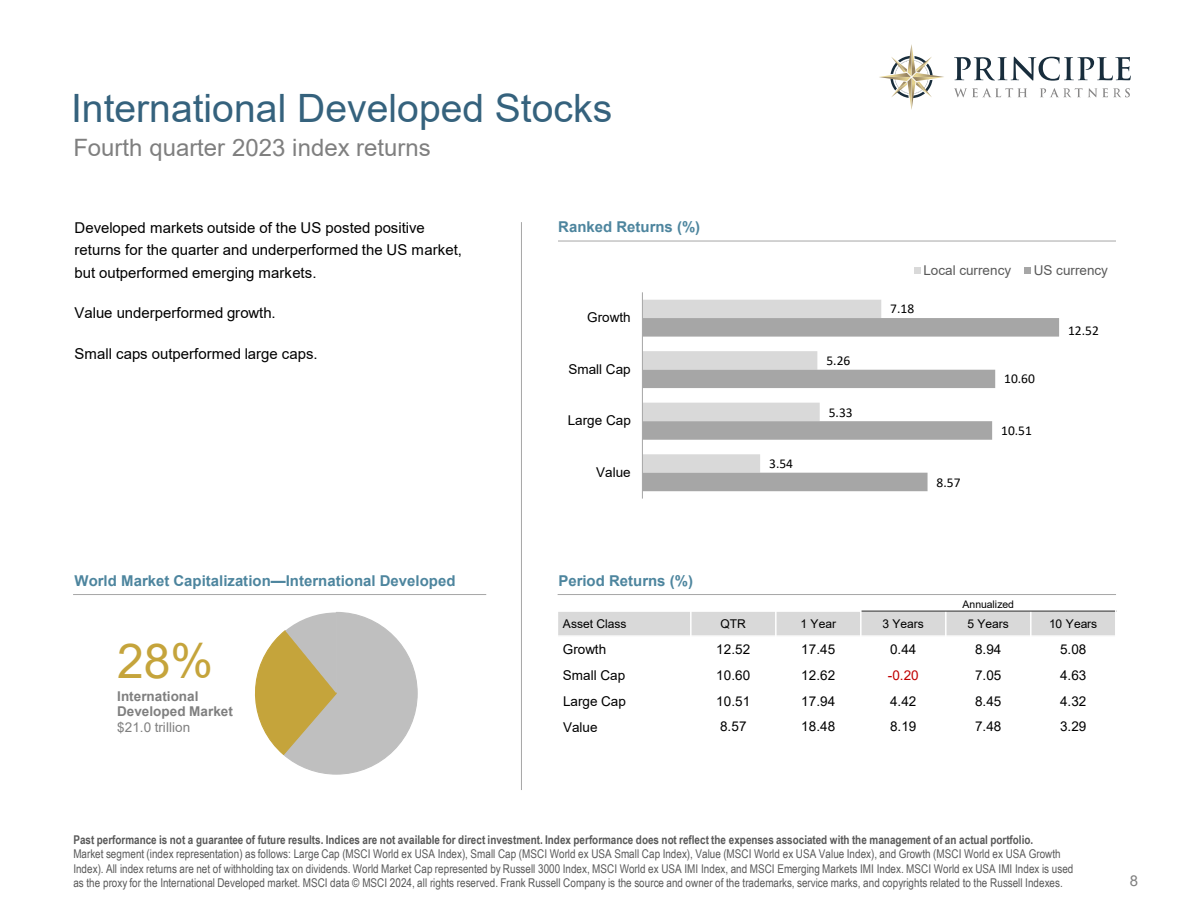
<style>
.page{position:relative;width:1188px;height:918px;background:#fff}
.page>*{position:absolute;margin:0;border:0;box-sizing:border-box;transform-origin:0 0}
.t1{font:48px "Arial";color:#c5a43b}
.t2{font:39px "Arial";color:#35627d}
.t3{font:24px "Arial";color:#7f7f7f}
.t4{font:15px/22.5px "Arial";color:#000}
.t5{font:700 15px "Arial";color:#4d859e}
.t6{font:15px "Arial";color:#7f7f7f}
.t7{font:13.5px "Arial";letter-spacing:.005em;color:#000}
.t8{font:700 13.5px/15.5px "Arial";color:#7f7f7f}
.t9{font:13.5px "Calibri";color:#000}
.t10{font:13.5px "Arial";color:#595959}
.t11{font:13.5px "Arial";color:#c00000}
.t12{font:12px/14.4px "Arial Narrow";letter-spacing:.005em;color:#595959}
.t13{font:12px "Arial";letter-spacing:-.005em;color:#000}
.t14{font:10.5px "Arial";letter-spacing:-.005em;color:#000}
.s1{font-weight:400}
.s2{font-weight:700}
</style>
<div class="page">
<hr style="left:521px;top:222px;width:1px;height:568px;background:#a6a6a6">
<hr style="left:558px;top:594px;width:558px;height:1px;background:#a6a6a6">
<div style="left:557px;top:611px;width:134px;height:25px;background:#d9d9d9"></div>
<div style="left:691px;top:611px;width:85px;height:25px;background:#d9d9d9"></div>
<div style="left:776px;top:611px;width:85px;height:25px;background:#d9d9d9"></div>
<div style="left:861px;top:611px;width:85px;height:25px;background:#d9d9d9"></div>
<div style="left:946px;top:611px;width:85px;height:25px;background:#d9d9d9"></div>
<div style="left:1031px;top:611px;width:85px;height:25px;background:#d9d9d9"></div>
<hr style="left:690px;top:597px;width:2px;height:143px;background:#fff">
<hr style="left:775px;top:597px;width:2px;height:143px;background:#fff">
<hr style="left:860px;top:597px;width:2px;height:143px;background:#fff">
<hr style="left:945px;top:611px;width:2px;height:129px;background:#fff">
<hr style="left:1030px;top:611px;width:2px;height:129px;background:#fff">
<hr style="left:557px;top:610px;width:305px;height:2px;background:#fff">
<hr style="left:862px;top:611px;width:255px;height:1px;background:#404040">
<hr style="left:557px;top:635px;width:560px;height:2px;background:#fff">
<hr style="left:557px;top:597px;width:1px;height:143px;background:#fff">
<hr style="left:1115px;top:597px;width:2px;height:143px;background:#fff">
<svg style="left:255px;top:612px;width:163px;height:163px"></svg>
<hr style="left:558px;top:241px;width:558px;height:1px;background:#a6a6a6">
<hr style="left:73px;top:594px;width:413px;height:1px;background:#a6a6a6">
<div style="left:643px;top:300px;width:238px;height:18px;background:#d9d9d9"></div>
<svg style="left:643px;top:318px;width:416px;height:173px"></svg>
<hr style="left:642px;top:292px;width:1px;height:207px;background:#a6a6a6">
<div style="left:914px;top:267px;width:7px;height:7px;background:#d9d9d9"></div>
<div style="left:1024px;top:267px;width:7px;height:7px;background:#a6a6a6"></div>
<svg style="left:879px;top:44px;width:65px;height:66px"></svg>
<svg style="left:954px;top:88px;width:73px;height:9px"></svg>
<svg style="left:1040px;top:88px;width:90px;height:9px"></svg>
<svg style="left:954px;top:57px;width:177px;height:24px"></svg>
<p class="t2" style="left:71px;top:82px;width:543px">International Developed Stocks</p>
<p class="t3" style="left:73px;top:131px;width:359px">Fourth quarter 2023 index returns</p>
<p class="t4" style="left:75px;top:216px;width:389px">Developed markets outside of the US posted positive returns for the quarter and underperformed the US market, but outperformed emerging markets.</p>
<p class="t4" style="left:75px;top:301px;width:203px">Value underperformed growth.</p>
<p class="t4" style="left:75px;top:342px;width:245px">Small caps outperformed large caps.</p>
<p class="t5" style="left:74px;top:570px;width:383px">World Market Capitalization—International Developed</p>
<p class="t1" style="left:117px;top:628px;width:97px">28%</p>
<p class="t8" style="left:117px;top:688px;width:117px">International<br>Developed Market <span class="s1">$21.0 trillion</span></p>
<p class="t5" style="left:558px;top:217px;width:143px">Ranked Returns (%)</p>
<p class="t7" style="left:587px;top:308px;width:45px">Growth</p>
<p class="t7" style="left:568px;top:360px;width:64px">Small Cap</p>
<p class="t7" style="left:568px;top:411px;width:65px">Large Cap</p>
<p class="t7" style="left:596px;top:463px;width:36px">Value</p>
<p class="t5" style="left:559px;top:570px;width:136px">Period Returns (%)</p>
<p class="t9" style="left:769px;top:454px;width:25px">3.54</p>
<p class="t9" style="left:826px;top:351px;width:25px">5.26</p>
<p class="t9" style="left:829px;top:403px;width:25px">5.33</p>
<p class="t10" style="left:923px;top:261px;width:89px">Local currency</p>
<p class="t10" style="left:1034px;top:261px;width:76px">US currency</p>
<p class="t9" style="left:890px;top:300px;width:25px">7.18</p>
<p class="t9" style="left:1068px;top:321px;width:32px">12.52</p>
<p class="t9" style="left:1004px;top:370px;width:32px">10.60</p>
<p class="t9" style="left:937px;top:473px;width:25px">8.57</p>
<p class="t9" style="left:1001px;top:421px;width:32px">10.51</p>
<p class="t14" style="left:963px;top:597px;width:53px">Annualized</p>
<p class="t13" style="left:563px;top:616px;width:65px">Asset Class</p>
<p class="t13" style="left:721px;top:615px;width:27px">QTR</p>
<p class="t13" style="left:801px;top:615px;width:37px">1 Year</p>
<p class="t13" style="left:882px;top:615px;width:43px">3 Years</p>
<p class="t13" style="left:967px;top:615px;width:43px">5 Years</p>
<p class="t13" style="left:1049px;top:615px;width:50px">10 Years</p>
<p class="t7" style="left:563px;top:640px;width:45px">Growth</p>
<p class="t7" style="left:716px;top:640px;width:35px">12.52</p>
<p class="t7" style="left:801px;top:640px;width:35px">17.45</p>
<p class="t7" style="left:890px;top:640px;width:28px">0.44</p>
<p class="t7" style="left:975px;top:640px;width:28px">8.94</p>
<p class="t7" style="left:1060px;top:640px;width:28px">5.08</p>
<p class="t7" style="left:563px;top:666px;width:64px">Small Cap</p>
<p class="t7" style="left:716px;top:666px;width:35px">10.60</p>
<p class="t7" style="left:801px;top:666px;width:35px">12.62</p>
<p class="t11" style="left:888px;top:666px;width:32px">-0.20</p>
<p class="t7" style="left:975px;top:666px;width:28px">7.05</p>
<p class="t7" style="left:1060px;top:666px;width:28px">4.63</p>
<p class="t7" style="left:563px;top:692px;width:64px">Large Cap</p>
<p class="t7" style="left:716px;top:692px;width:35px">10.51</p>
<p class="t7" style="left:801px;top:692px;width:35px">17.94</p>
<p class="t7" style="left:890px;top:692px;width:28px">4.42</p>
<p class="t7" style="left:975px;top:692px;width:28px">8.45</p>
<p class="t7" style="left:1060px;top:692px;width:28px">4.32</p>
<p class="t7" style="left:563px;top:718px;width:36px">Value</p>
<p class="t7" style="left:720px;top:717px;width:28px">8.57</p>
<p class="t7" style="left:801px;top:717px;width:35px">18.48</p>
<p class="t7" style="left:890px;top:717px;width:28px">8.19</p>
<p class="t7" style="left:975px;top:717px;width:28px">7.48</p>
<p class="t7" style="left:1060px;top:717px;width:28px">3.29</p>
<p class="t12" style="left:73px;top:832px;width:1002px"><span class="s2">Past performance is not a guarantee of future results. Indices are not available for direct investment. Index performance does not reflect the expenses associated with the management of an actual portfolio.<br></span>Market segment (index representation) as follows: Large Cap (MSCI World ex USA Index), Small Cap (MSCI World ex USA Small Cap Index), Value (MSCI World ex USA Value Index), and Growth (MSCI World ex USA Growth Index). All index returns are net of withholding tax on dividends. World Market Cap represented by Russell 3000 Index, MSCI World ex USA IMI Index, and MSCI Emerging Markets IMI Index. MSCI World ex USA IMI Index is used as the proxy for the International Developed market. MSCI data © MSCI 2024, all rights reserved. Frank Russell Company is the source and owner of the trademarks, service marks, and copyrights related to the Russell Indexes.</p>
<p class="t6" style="left:1130px;top:871px;width:10px">8</p>
</div>
